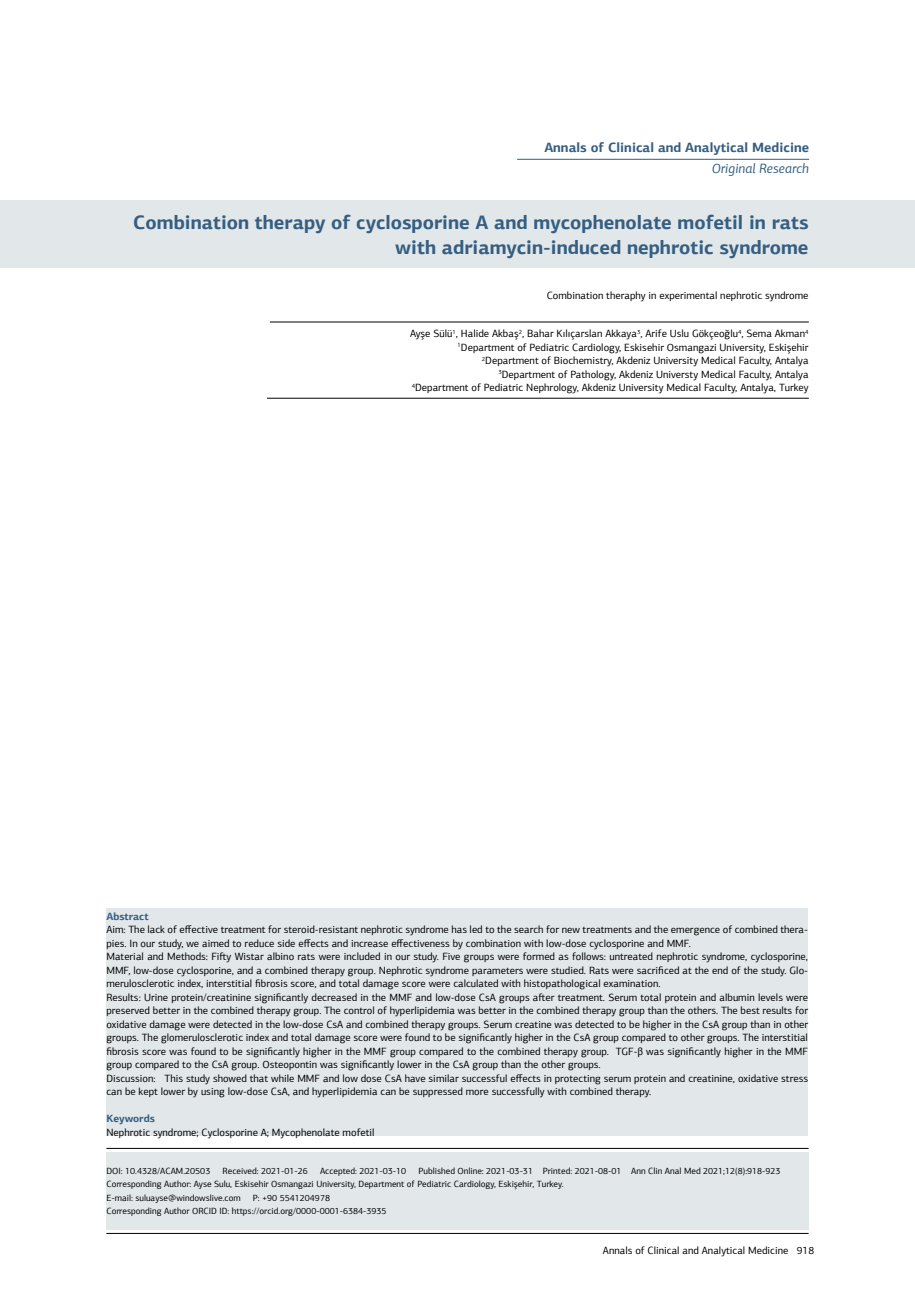
<style>
.page{position:relative;width:915px;height:1306px;background:#fff}
.page>*{position:absolute;margin:0;border:0;box-sizing:border-box;transform-origin:0 0}
.t1{font:700 19.5px/25.5px "PF Agora Sans Pro";color:#355e81;text-align:right}
.t2{font:700 13.5px "PF Agora Sans Pro";color:#355e81}
.t3{font:italic 13.5px "PF Agora Sans Pro";color:#355e81}
.t4{font:10.5px/13.5px "PF Agora Sans Pro";color:#000;text-align:right}
.t5{font:700 10.5px "PF Agora Sans Pro";color:#355e81}
.t6{font:9px/13.5px "PF Agora Sans Pro";color:#000}
</style>
<div class="page">
<hr style="left:106px;top:1233px;width:702px;height:1px;background:#000">
<div style="left:0;top:200px;width:914px;height:68px;background:#e2e7ea"></div>
<hr style="left:106px;top:1148px;width:702px;height:1px;background:#000">
<hr style="left:270px;top:322px;width:538px;height:1px;background:#000">
<hr style="left:267px;top:398px;width:541px;height:1px;background:#000">
<hr style="left:517px;top:159px;width:291px;height:1px;background:#355e81">
<div style="left:106px;top:1151px;width:702px;height:78px;background:#e2e7ea"></div>
<div style="left:106px;top:908px;width:701px;height:227px;background:#e2e7ea"></div>
<p class="t2" style="left:544px;top:139px;width:266px">Annals of Clinical and Analytical Medicine</p>
<p class="t3" style="left:711px;top:160px;width:99px">Original Research</p>
<h1 class="t1" style="left:133px;top:209px;width:676px">Combination therapy of cyclosporine A and mycophenolate mofetil in rats with adriamycin-induced nephrotic syndrome</h1>
<p class="t4" style="left:546px;top:288px;width:263px">Combination theraphy in experimental nephrotic syndrome</p>
<p class="t4" style="left:410px;top:327px;width:400px">Ayşe Sülü<sup>1</sup>, Halide Akbaş<sup>2</sup>, Bahar Kılıçarslan Akkaya<sup>3</sup>, Arife Uslu Gökçeoğlu<sup>4</sup>, Sema Akman<sup>4<br>1</sup>Department of Pediatric Cardiology, Eskisehir Osmangazi University, Eskişehir <sup>2</sup>Department of Biochemistry, Akdeniz University Medical Faculty, Antalya<br><sup>3</sup>Department of Pathology, Akdeniz Universty Medical Faculty, Antalya<br><sup>4</sup>Department of Pediatric Nephrology, Akdeniz University Medical Faculty, Antalya, Turkey</p>
<p class="t5" style="left:106px;top:909px;width:44px">Abstract</p>
<p class="t4" style="left:106px;top:922px;width:703px;text-align:left">Aim: The lack of effective treatment for steroid-resistant nephrotic syndrome has led to the search for new treatments and the emergence of combined thera&shy;pies. In our study, we aimed to reduce side effects and increase effectiveness by combination with low-dose cyclosporine and MMF.<br>Material and Methods: Fifty Wistar albino rats were included in our study. Five groups were formed as follows: untreated nephrotic syndrome, cyclosporine, MMF, low-dose cyclosporine, and a combined therapy group. Nephrotic syndrome parameters were studied. Rats were sacrificed at the end of the study. Glo&shy;merulosclerotic index, interstitial fibrosis score, and total damage score were calculated with histopathological examination.<br>Results: Urine protein/creatinine significantly decreased in the MMF and low-dose CsA groups after treatment. Serum total protein and albumin levels were preserved better in the combined therapy group. The control of hyperlipidemia was better in the combined therapy group than the others. The best results for oxidative damage were detected in the low-dose CsA and combined therapy groups. Serum creatine was detected to be higher in the CsA group than in other groups. The glomerulosclerotic index and total damage score were found to be significantly higher in the CsA group compared to other groups. The interstitial fibrosis score was found to be significantly higher in the MMF group compared to the combined therapy group. TGF-β was significantly higher in the MMF group compared to the CsA group. Osteopontin was significantly lower in the CsA group than the other groups.<br>Discussion: This study showed that while MMF and low dose CsA have similar successful effects in protecting serum protein and creatinine, oxidative stress can be kept lower by using low-dose CsA, and hyperlipidemia can be suppressed more successfully with combined therapy.</p>
<p class="t5" style="left:106px;top:1112px;width:50px">Keywords</p>
<p class="t4" style="left:106px;top:1125px;width:269px">Nephrotic syndrome; Cyclosporine A; Mycophenolate mofetil</p>
<p class="t6" style="left:106px;top:1164px;width:675px;text-indent:312px">Published Online: 2021-03-31 Printed: 2021-08-01 Ann Clin Anal Med 2021;12(8):918-923<br>Corresponding Author: Ayse Sulu, Eskisehir Osmangazi University, Department of Pediatric Cardiology, Eskişehir, Turkey.<br>E-mail: suluayse@windowslive.com</p>
<p class="t6" style="left:106px;top:1164px;width:105px">DOI: 10.4328/ACAM.20503</p>
<p class="t6" style="left:222px;top:1164px;width:87px">Received: 2021-01-26</p>
<p class="t6" style="left:320px;top:1164px;width:88px">Accepted: 2021-03-10</p>
<p class="t6" style="left:106px;top:1191px;width:281px;text-indent:146px">P: +90 5541204978<br>Corresponding Author ORCID ID: https://orcid.org/0000-0001-6384-3935</p>
<p class="t4" style="left:602px;top:1243px;width:213px">Annals of Clinical and Analytical Medicine 918</p>
</div>
